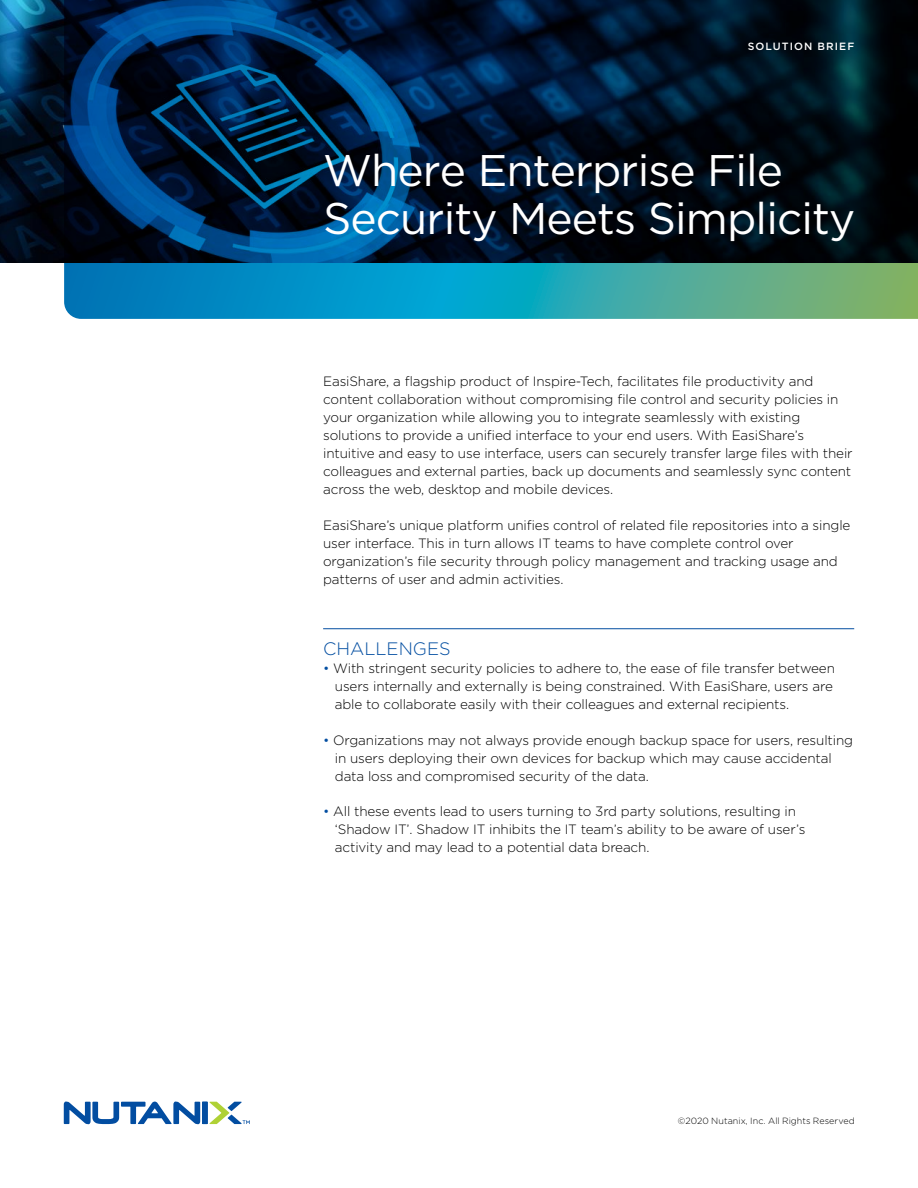
<style>
.page{position:relative;width:918px;height:1188px;background:#fff}
.page>*{position:absolute;margin:0;border:0;box-sizing:border-box;transform-origin:0 0}
.t1{font:44.25px/48px "Gotham";letter-spacing:-.02em;color:#fff}
.t2{font:300 18px "Gotham";color:#034ea1}
.t3{font:300 13.5px/18px "Gotham";letter-spacing:-.01em;color:#000}
.t4{font:500 10.5px "Gotham";letter-spacing:.1em;color:#fff}
.t5{font:300 9px "Gotham";letter-spacing:.005em;color:#000}
.s1{color:#034ea1}
</style>
<div class="page">
<img style="left:0;top:0;width:64px;height:262px">
<svg style="left:210px;top:1102px;width:40px;height:22px"></svg>
<div style="left:202px;top:1102px;width:6px;height:22px;background:#024da1"></div>
<svg style="left:64px;top:1102px;width:136px;height:22px"></svg>
<svg style="left:64px;top:0;width:854px;height:319px;background:#07334c"></svg>
<hr style="left:323px;top:628px;width:531px;height:1px;background:#034ea1">
<p class="t4" style="left:748px;top:39px;width:108px">SOLUTION BRIEF</p>
<h1 class="t1" style="left:323px;top:145px;width:534px">Where Enterprise File<br>Security Meets Simplicity</h1>
<p class="t3" style="left:323px;top:372px;width:531px">EasiShare, a flagship product of Inspire-Tech, facilitates file productivity and content collaboration without compromising file control and security policies in your organization while allowing you to integrate seamlessly with existing solutions to provide a unified interface to your end users. With EasiShare’s intuitive and easy to use interface, users can securely transfer large files with their colleagues and external parties, back up documents and seamlessly sync content across the web, desktop and mobile devices.</p>
<p class="t3" style="left:323px;top:516px;width:529px">EasiShare’s unique platform unifies control of related file repositories into a single user interface. This in turn allows IT teams to have complete control over organization’s file security through policy management and tracking usage and patterns of user and admin activities.</p>
<h2 class="t2" style="left:323px;top:637px;width:129px">CHALLENGES</h2>
<p class="t3" style="left:335px;top:658px;width:502px;text-indent:-12px"><span class="s1">•</span> With stringent security policies to adhere to, the ease of file transfer between users internally and externally is being constrained. With EasiShare, users are able to collaborate easily with their colleagues and external recipients.</p>
<p class="t3" style="left:335px;top:730px;width:520px;text-indent:-12px"><span class="s1">•</span> Organizations may not always provide enough backup space for users, resulting in users deploying their own devices for backup which may cause accidental data loss and compromised security of the data.</p>
<p class="t3" style="left:335px;top:802px;width:472px;text-indent:-12px"><span class="s1">•</span> All these events lead to users turning to 3rd party solutions, resulting in ‘Shadow IT’. Shadow IT inhibits the IT team’s ability to be aware of user’s activity and may lead to a potential data breach.</p>
<p class="t5" style="left:678px;top:1115px;width:179px">©2020 Nutanix, Inc. All Rights Reserved</p>
</div>
